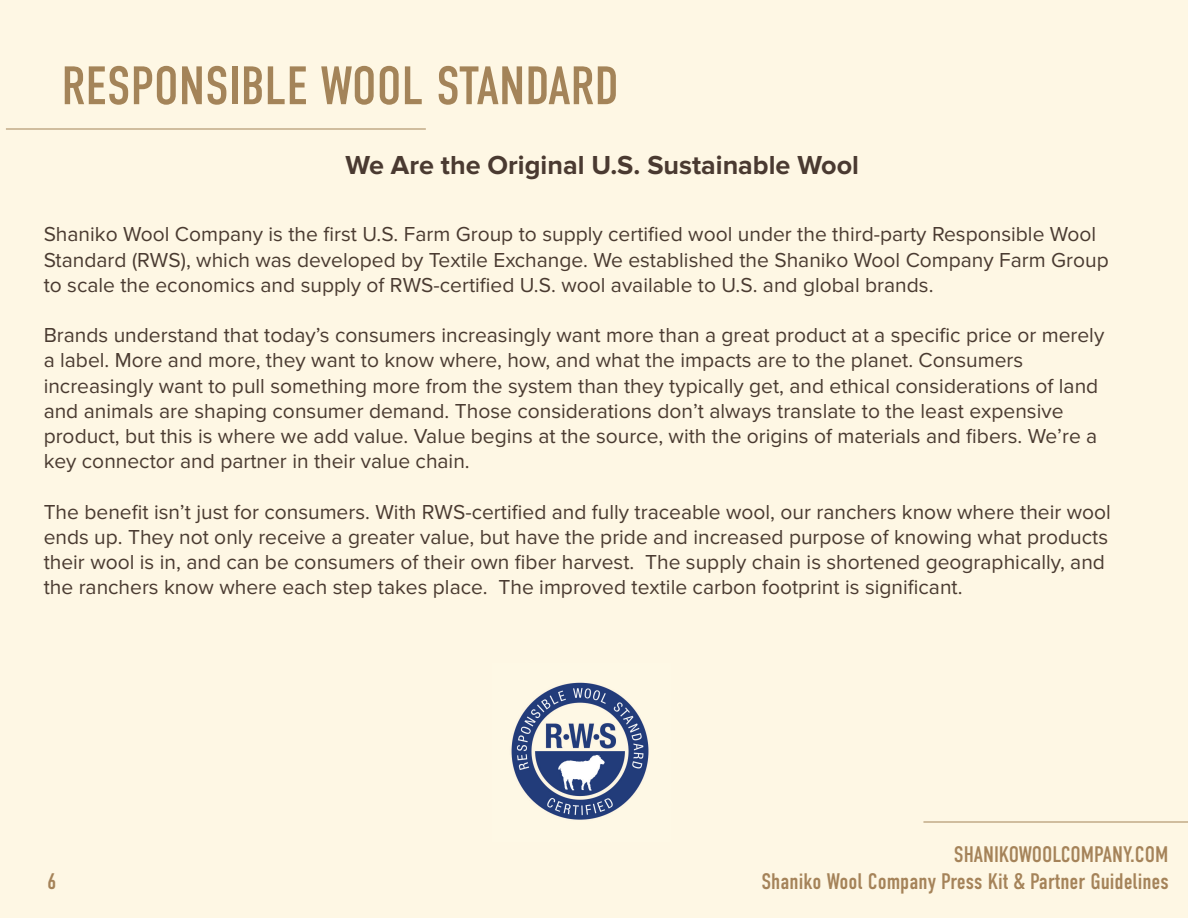
<style>
.page{position:relative;width:1188px;height:918px;background:#fef7e4}
.page>*{position:absolute;margin:0;border:0;box-sizing:border-box;transform-origin:0 0}
.t1{font:54px "DIN Condensed";color:#a48459}
.t2{font:700 27px "Proxima Nova";color:#4a3a31}
.t3{font:22.5px "DIN Condensed";color:#a58359}
.t4{font:21px/25.2px "Proxima Nova";color:#4a3b31}
</style>
<div class="page">
<hr style="left:923px;top:822px;width:265px;height:1px;background:#a48459">
<img style="left:511px;top:682px;width:138px;height:138px">
<hr style="left:6px;top:129px;width:420px;height:1px;background:#a48459">
<h1 class="t1" style="left:61px;top:55px;width:559px">RESPONSIBLE WOOL STANDARD</h1>
<p class="t2" style="left:345px;top:150px;width:515px">We Are the Original U.S. Sustainable Wool</p>
<p class="t4" style="left:44px;top:222px;width:1067px">Shaniko Wool Company is the first U.S. Farm Group to supply certified wool under the third-party Responsible Wool<br>Standard (RWS), which was developed by Textile Exchange. We established the Shaniko Wool Company Farm Group to scale the economics and supply of RWS-certified U.S. wool available to U.S. and global brands.</p>
<p class="t4" style="left:44px;top:323px;width:1062px">Brands understand that today’s consumers increasingly want more than a great product at a specific price or merely a label. More and more, they want to know where, how, and what the impacts are to the planet. Consumers increasingly want to pull something more from the system than they typically get, and ethical considerations of land and animals are shaping consumer demand. Those considerations don’t always translate to the least expensive product, but this is where we add value. Value begins at the source, with the origins of materials and fibers. We’re a key connector and partner in their value chain.</p>
<p class="t4" style="left:44px;top:500px;width:1069px">The benefit isn’t just for consumers. With RWS-certified and fully traceable wool, our ranchers know where their wool ends up. They not only receive a greater value, but have the pride and increased purpose of knowing what products their wool is in, and can be consumers of their own fiber harvest. The supply chain is shortened geographically, and the ranchers know where each step takes place. The improved textile carbon footprint is significant.</p>
<p class="t3" style="left:954px;top:842px;width:216px">SHANIKOWOOLCOMPANY.COM</p>
<p class="t3" style="left:47px;top:869px;width:11px">6</p>
<p class="t3" style="left:761px;top:869px;width:409px">Shaniko Wool Company Press Kit &amp; Partner Guidelines</p>
</div>
